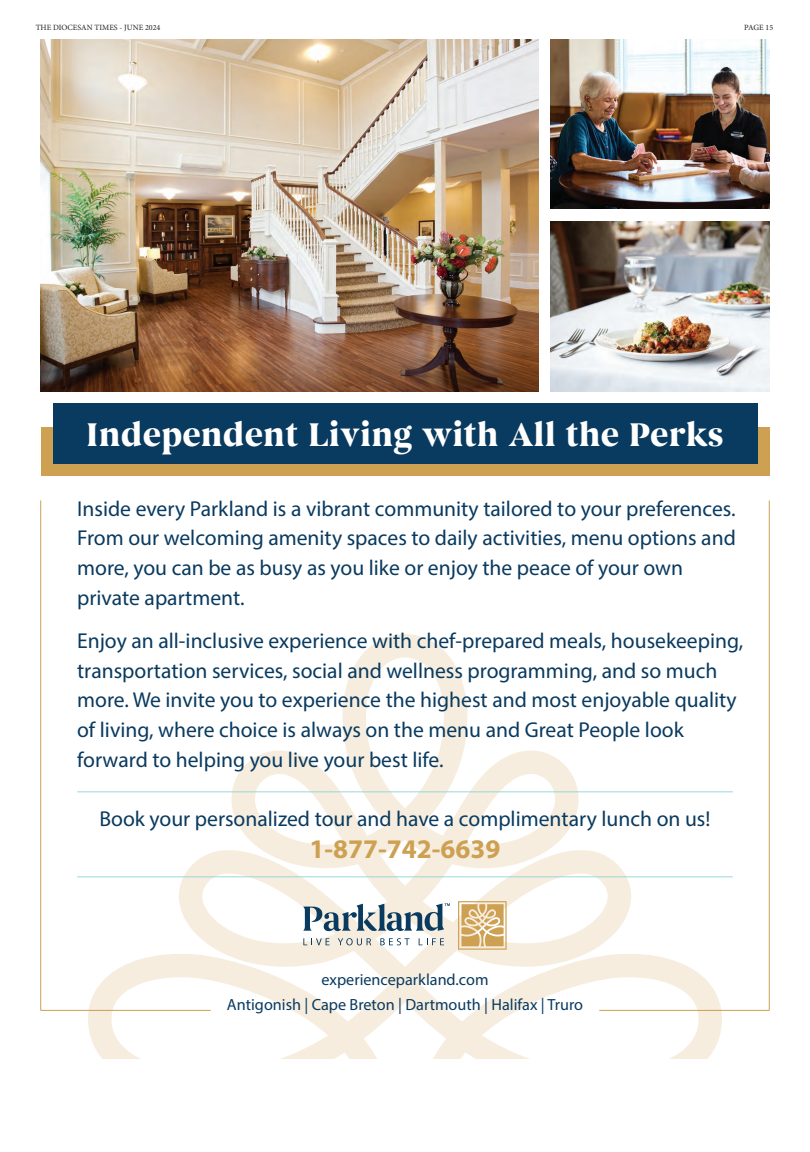
<style>
.page{position:relative;width:810px;height:1152px;background:#fff}
.page>*{position:absolute;margin:0;border:0;box-sizing:border-box;transform-origin:0 0}
.t1{font:700 33.7px "Begum";color:#fff}
.t2{font:700 27px "Myriad Pro";color:#cda052}
.t3{font:21.6px/29.7px "Myriad Pro";color:#093a5f}
.t4{font:16.2px/25.6px "Myriad Pro";color:#093a5f;text-align:center}
.t5{font:8px "Minion Pro";color:#231f20}
</style>
<div class="page">
<svg style="left:88px;top:634px;width:634px;height:425px"></svg>
<div style="left:41px;top:428px;width:728px;height:48px;background:#cda052"></div>
<div style="left:53px;top:403px;width:704px;height:61px;background:#093a5f"></div>
<img style="left:41px;top:39px;width:498px;height:352px">
<img style="left:551px;top:221px;width:218px;height:170px">
<img style="left:551px;top:39px;width:218px;height:170px">
<hr style="left:77px;top:792px;width:656px;height:1px;background:#9ad7d7">
<hr style="left:77px;top:877px;width:656px;height:1px;background:#9ad7d7">
<svg style="left:458px;top:901px;width:49px;height:49px;background:#ddbf8a"></svg>
<svg style="left:303px;top:903px;width:147px;height:29px"></svg>
<svg style="left:303px;top:938px;width:27px;height:7px"></svg>
<svg style="left:338px;top:938px;width:33px;height:7px"></svg>
<svg style="left:380px;top:938px;width:30px;height:7px"></svg>
<svg style="left:419px;top:938px;width:25px;height:7px"></svg>
<hr style="left:41px;top:1010px;width:170px;height:1px;background:#cda052">
<hr style="left:40px;top:500px;width:1px;height:510px;background:#cda052">
<hr style="left:599px;top:1010px;width:170px;height:1px;background:#cda052">
<hr style="left:769px;top:500px;width:1px;height:510px;background:#cda052">
<p class="t5" style="left:36px;top:24px;width:126px">THE DIOCESAN TIMES - JUNE 2024</p>
<p class="t5" style="left:744px;top:25px;width:30px">PAGE 15</p>
<h1 class="t1" style="left:86px;top:421px;width:640px">Independent Living with All the Perks</h1>
<p class="t3" style="left:77px;top:496px;width:660px">Inside every Parkland is a vibrant community tailored to your preferences.<br>From our welcoming amenity spaces to daily activities, menu options and more, you can be as busy as you like or enjoy the peace of your own private apartment.</p>
<p class="t3" style="left:77px;top:628px;width:668px">Enjoy an all-inclusive experience with chef-prepared meals, housekeeping, transportation services, social and wellness programming, and so much more. We invite you to experience the highest and most enjoyable quality of living, where choice is always on the menu and Great People look forward to helping you live your best life.</p>
<p class="t3" style="left:100px;top:806px;width:612px">Book your personalized tour and have a complimentary lunch on us!</p>
<p class="t2" style="left:310px;top:833px;width:192px">1-877-742-6639</p>
<p class="t4" style="left:227px;top:968px;width:358px">experienceparkland.com<br>Antigonish | Cape Breton | Dartmouth | Halifax | Truro</p>
</div>
